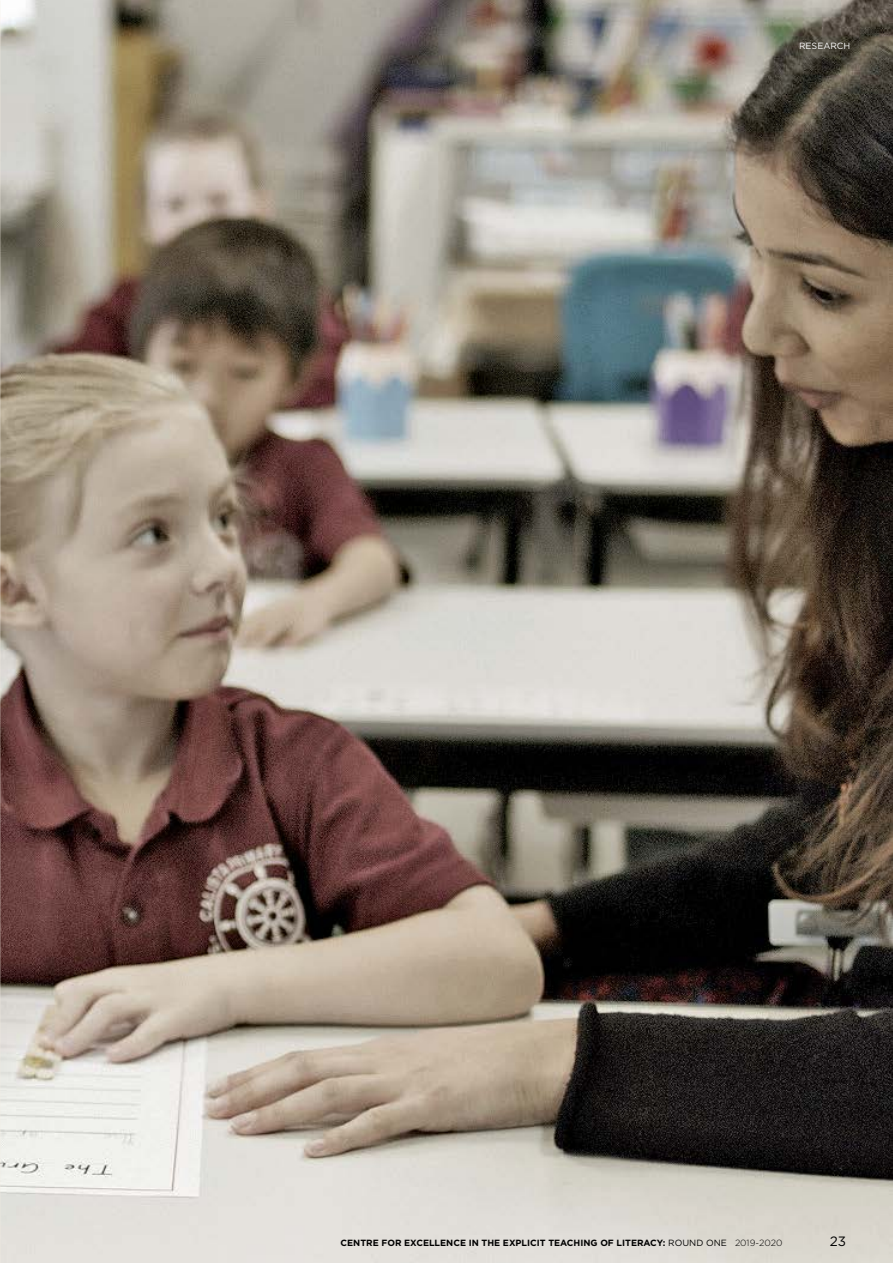
<style>
.page{position:relative;width:893px;height:1263px;background:#fff}
.page>*{position:absolute;margin:0;border:0;box-sizing:border-box;transform-origin:0 0}
.t1{font:13.5px "Gotham";color:#000}
.t2{font:700 9px "Gotham HTF";color:#000}
.t3{font:9px "Gotham";color:#fff}
.s1{font-weight:400}
.s2{font-weight:300}
</style>
<div class="page">
<img style="left:0;top:0;width:893px;height:1263px">
<p class="t3" style="left:799px;top:41px;width:53px">RESEARCH</p>
<p class="t2" style="left:341px;top:1238px;width:443px">CENTRE FOR EXCELLENCE IN THE EXPLICIT TEACHING OF LITERACY: <span class="s1">ROUND ONE</span> <span class="s2">2019-2020</span></p>
<h1 class="t1" style="left:830px;top:1234px;width:18px">23</h1>
</div>
